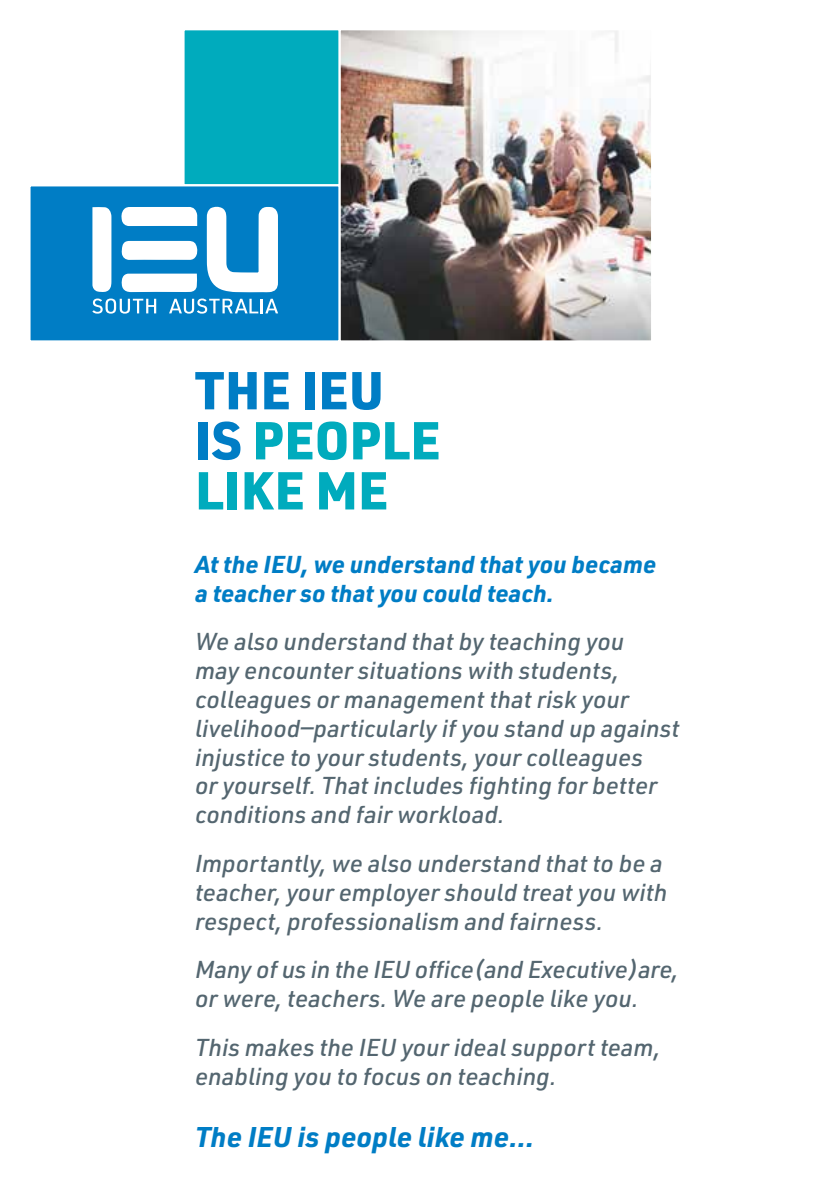
<style>
.page{position:relative;width:840px;height:1191px;background:#fff}
.page>*{position:absolute;margin:0;border:0;box-sizing:border-box;transform-origin:0 0}
.t1{font:900 52.2px/50px "URWDIN";color:#00abbd}
.t2{font:italic 700 28px "URWDIN";color:#007dc5}
.t3{font:italic 500 24px/28.8px "URWDIN";color:#546670}
.t4{font:italic 700 24px/28.8px "URWDIN";color:#007dc5}
.s1{color:#007dc5}
</style>
<div class="page">
<div style="left:182px;top:28px;width:158px;height:158px;background:#00abbd;border:2px solid #fff"></div>
<div style="left:28px;top:184px;width:312px;height:158px;background:#007dc5;border:2px solid #fff"></div>
<img style="left:341px;top:31px;width:308px;height:308px">
<div style="left:338px;top:28px;width:314px;height:314px;border:2px solid #fff"></div>
<svg style="left:207px;top:206px;width:71px;height:86px"></svg>
<svg style="left:92px;top:207px;width:19px;height:85px;background:#f3f8fc"></svg>
<svg style="left:121px;top:207px;width:76px;height:19px"></svg>
<svg style="left:121px;top:241px;width:76px;height:19px"></svg>
<svg style="left:121px;top:274px;width:76px;height:18px"></svg>
<svg style="left:92px;top:298px;width:64px;height:15px"></svg>
<svg style="left:169px;top:298px;width:109px;height:15px"></svg>
<h1 class="t1" style="left:195px;top:363px;width:247px"><span class="s1">THE IEU<br>IS</span> PEOPLE<br>LIKE ME</h1>
<p class="t4" style="left:195px;top:549px;width:462px">At the IEU, we understand that you became a teacher so that you could teach.</p>
<p class="t3" style="left:195px;top:626px;width:485px">We also understand that by teaching you<br>may encounter situations with students, colleagues or management that risk your livelihood—particularly if you stand up against injustice to your students, your colleagues<br>or yourself. That includes fighting for better conditions and fair workload.</p>
<p class="t3" style="left:195px;top:848px;width:473px">Importantly, we also understand that to be a teacher, your employer should treat you with respect, professionalism and fairness.</p>
<p class="t3" style="left:195px;top:954px;width:485px">Many of us in the IEU office(and Executive)are, or were, teachers. We are people like you.</p>
<p class="t3" style="left:195px;top:1032px;width:467px">This makes the IEU your ideal support team, enabling you to focus on teaching.</p>
<p class="t2" style="left:195px;top:1117px;width:340px">The IEU is people like me…</p>
</div>
